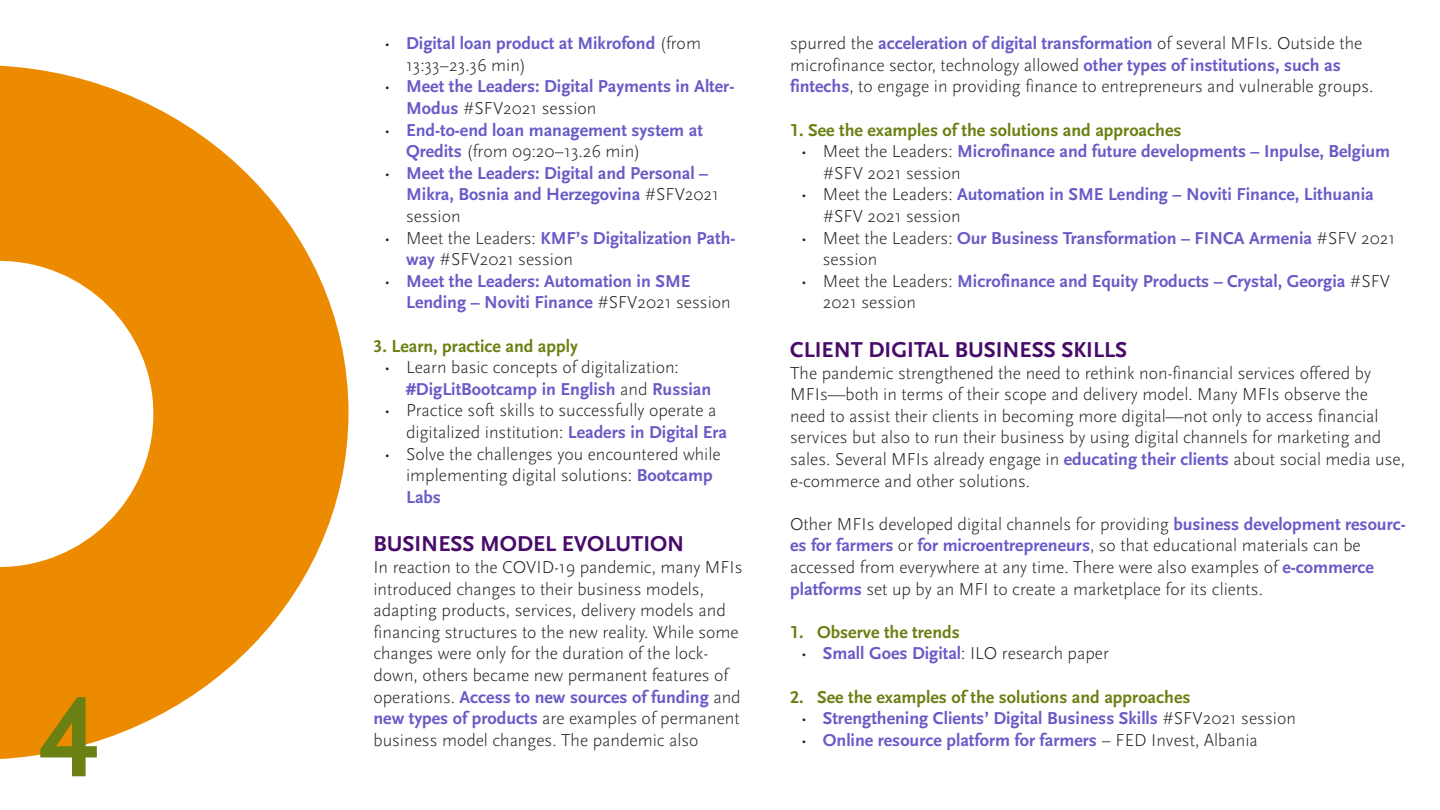
<style>
.page{position:relative;width:1440px;height:810px;background:#fff}
.page>*{position:absolute;margin:0;border:0;box-sizing:border-box;transform-origin:0 0}
.t1{font:120px "Scala Sans Bold LF";color:#6a8012}
.t2{font:22.5px "Scala Sans Bold LF";color:#470a68}
.t3{font:300 18px/21.6px "Scala Sans";color:#231f20}
.t4{font:18px/21.6px "Scala Sans Bold LF";color:#685bc7}
.t5{font:18px "Scala Sans Bold LF";color:#6a8012}
.s1{font-family:"Scala Sans";font-weight:300;color:#231f20}
.s2{font-family:"Scala Sans Bold LF";font-weight:400;color:#685bc7}
</style>
<div class="page">
<svg style="left:0;top:65px;width:348px;height:694px;fill:#ed8b00"></svg>
<svg style="left:0;top:261px;width:153px;height:306px"></svg>
<h1 class="t1" style="left:39px;top:673px;width:61px">4</h1>
<p class="t4" style="left:384px;top:33px;width:318px"><span class="s1">•</span> Digital loan product at M ikrofond <span class="s1">(from</span></p>
<p class="t3" style="left:406px;top:55px;width:122px">13:33–23.36 min)</p>
<p class="t4" style="left:384px;top:76px;width:352px"><span class="s1">•</span> M eet the Leaders: Digital Payments in Alter-</p>
<p class="t3" style="left:406px;top:98px;width:192px"><span class="s2">Modus</span> #SFV2021 session</p>
<p class="t4" style="left:384px;top:119px;width:320px"><span class="s1">•</span> End-to-end loan management system at</p>
<p class="t3" style="left:406px;top:141px;width:236px"><span class="s2">Qredits</span> (from 09:20–13.26 min)</p>
<p class="t4" style="left:406px;top:163px;width:314px;text-indent:-22px"><span class="s1">•</span> M eet the Leaders: Digital and Personal –<br>M ikra, Bosnia and Herzegovina <span class="s1">#SFV2021</span></p>
<p class="t3" style="left:406px;top:206px;width:56px">session</p>
<p class="t4" style="left:384px;top:227px;width:353px"><span class="s1">• Meet the Leaders:</span> KM F’s Digitalization Path-</p>
<p class="t3" style="left:406px;top:249px;width:168px"><span class="s2">way</span> #SFV2021 session</p>
<p class="t4" style="left:406px;top:271px;width:326px;text-indent:-22px"><span class="s1">•</span> M eet the Leaders: Automation in SME<br>Lending – Noviti Finance <span class="s1">#SFV2021 session</span></p>
<p class="t5" style="left:373px;top:336px;width:206px">3. Learn, practice and apply</p>
<p class="t3" style="left:384px;top:357px;width:296px">• Learn basic concepts of digitalization:</p>
<p class="t4" style="left:406px;top:379px;width:307px">#DigLitBootcamp in English <span class="s1">and</span> Russian</p>
<p class="t3" style="left:406px;top:400px;width:323px;text-indent:-22px">• Practice soft skills to successfully operate a digitalized institution: <span class="s2">Leaders in Digital Era</span></p>
<p class="t3" style="left:406px;top:443px;width:316px;text-indent:-22px">• Solve the challenges you encountered while implementing digital solutions: <span class="s2">Bootcamp</span></p>
<p class="t4" style="left:406px;top:487px;width:36px">Labs</p>
<p class="t2" style="left:373px;top:532px;width:312px">Business model evolution</p>
<p class="t3" style="left:373px;top:557px;width:371px">In reaction to the COVID-19 pandemic, many MFIs introduced changes to their business models, adapting products, services, delivery models and financing structures to the new reality. While some changes were only for the duration of the lock&shy;down, others became new permanent features of</p>
<p class="t4" style="left:373px;top:686px;width:369px"><span class="s1">operations.</span> Access to new sources of funding <span class="s1">and</span></p>
<p class="t3" style="left:373px;top:708px;width:368px"><span class="s2">new types of products</span> are examples of permanent business model changes. The pandemic also</p>
<p class="t4" style="left:790px;top:33px;width:574px"><span class="s1">spurred the</span> acceleration of digital transformation <span class="s1">of several MFIs. Outside the</span></p>
<p class="t3" style="left:790px;top:55px;width:585px">microfinance sector, technology allowed <span class="s2">other types of institutions, such as fintechs</span>, to engage in providing finance to entrepreneurs and vulnerable groups.</p>
<p class="t5" style="left:790px;top:120px;width:393px">1. See the examples of the solutions and approaches</p>
<p class="t4" style="left:801px;top:141px;width:591px"><span class="s1">• Meet the Leaders:</span> M icrofinance and future developments – I npulse, Belgium</p>
<p class="t3" style="left:823px;top:163px;width:139px">#SFV 2021 session</p>
<p class="t4" style="left:801px;top:184px;width:574px"><span class="s1">• Meet the Leaders:</span> Automation in SME Lending – Noviti Finance, Lithuania</p>
<p class="t3" style="left:823px;top:206px;width:139px">#SFV 2021 session</p>
<p class="t4" style="left:801px;top:227px;width:596px"><span class="s1">• Meet the Leaders:</span> Our Business Transformation – FINCA Armenia <span class="s1">#SFV 2021</span></p>
<p class="t3" style="left:823px;top:249px;width:56px">session</p>
<p class="t4" style="left:801px;top:271px;width:591px"><span class="s1">• Meet the Leaders:</span> M icrofinance and Equity Products – Crystal, Georgia <span class="s1">#SFV</span></p>
<p class="t3" style="left:823px;top:292px;width:95px">2021 session</p>
<p class="t2" style="left:790px;top:338px;width:337px">Client dig ital business skills</p>
<p class="t3" style="left:790px;top:362px;width:616px">The pandemic strengthened the need to rethink non-financial services offered by MFIs—both in terms of their scope and delivery model. Many MFIs observe the need to assist their clients in becoming more digital—not only to access financial services but also to run their business by using digital channels for marketing and sales. Several MFIs already engage in <span class="s2">educating their clients</span> about social media use, e-commerce and other solutions.</p>
<p class="t3" style="left:790px;top:514px;width:617px">Other MFIs developed digital channels for providing <span class="s2">business development resourc&shy;es for farmers</span> or <span class="s2">for microentrepreneurs</span>, so that educational materials can be accessed from everywhere at any time. There were also examples of <span class="s2">e-commerce platforms</span> set up by an MFI to create a marketplace for its clients.</p>
<p class="t5" style="left:790px;top:622px;width:171px">1. Observe the trends</p>
<p class="t3" style="left:801px;top:643px;width:310px">• <span class="s2">Small Goes Digital</span>: ILO research paper</p>
<p class="t5" style="left:790px;top:687px;width:402px">2. See the examples of the solutions and approaches</p>
<p class="t4" style="left:801px;top:708px;width:497px"><span class="s1">•</span> Strengthening Clients’ Digital Business Skills <span class="s1">#SFV2021 session</span></p>
<p class="t4" style="left:801px;top:730px;width:459px"><span class="s1">•</span> Online resource platform for farmers <span class="s1">– FED Invest, Albania</span></p>
</div>
